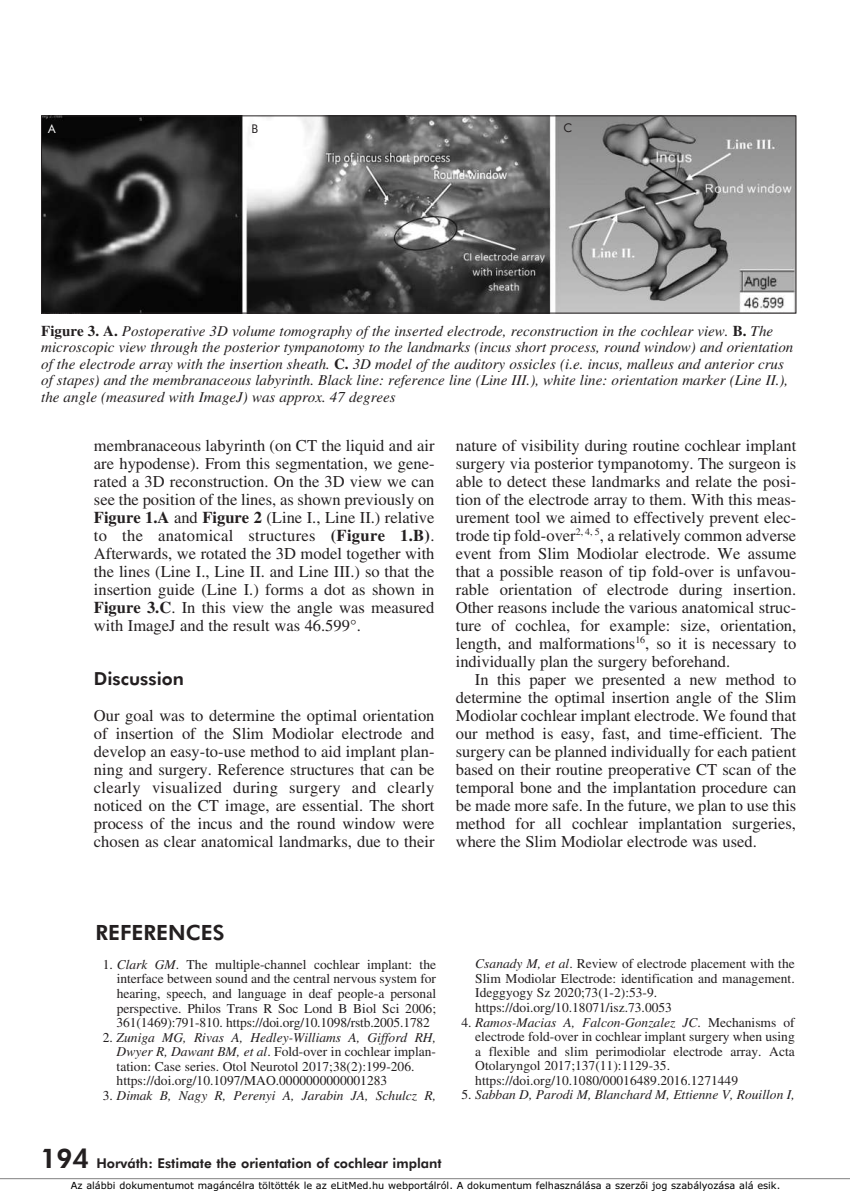
<style>
.page{position:relative;width:851px;height:1192px;background:#fff}
.page>*{position:absolute;margin:0;border:0;box-sizing:border-box;transform-origin:0 0}
.t1{font:21px "Futura Heavy HBT";color:#231f20}
.t2{font:18px "Futura Heavy HBT";color:#231f20}
.t3{font:16.5px/18px "Hu Times Roman";color:#231f20;text-align:justify}
.t4{font:15px/16.5px "Hu Times Italic";color:#231f20}
.t5{font:13.5px/14.5px "Hu Times Roman";color:#231f20}
.t6{font:13.5px "Hu Times Italic";color:#231f20}
.t7{font:13.5px "Futura Heavy HBT";color:#231f20}
.t8{font:12px "Futura Book HBT";color:#231f20}
.t9{font:12px "Futura Book HBT";color:#fff}
.t10{font:9.75px "TT3610 O00";color:#000}
.s1{font-family:"Hu Times Bold"}
.s2{font-family:"Hu Times Italic"}
.s3{font-family:"Hu Times Roman"}
.s4{font-size:27px}
.s5{font-family:"Gill";font-size:11.7px}
</style>
<div class="page">
<img style="left:43px;top:117px;width:750px;height:194px">
<div style="left:41px;top:115px;width:754px;height:198px;border:1px solid #231f20"></div>
<hr style="left:0;top:1177px;width:849px;height:1px;background:#808080">
<p class="t9" style="left:48px;top:122px;width:9px">A</p>
<p class="t8" style="left:251px;top:122px;width:8px">B</p>
<p class="t8" style="left:563px;top:121px;width:10px">C</p>
<p class="t4" style="left:41px;top:324px;width:753px"><span class="s1">Figure 3. A.</span> Postoperative 3D volume tomography of the inserted electrode, reconstruction in the cochlear view. <span class="s1">B.</span> The microscopic view through the posterior tympanotomy to the landmarks (incus short process, round window) and orientation of the electrode array with the insertion sheath. <span class="s1">C.</span> 3D model of the auditory ossicles (i.e. incus, malleus and anterior crus of stapes) and the membranaceous labyrinth. Black line: reference line (Line III.), white line: orientation marker (Line II.), the angle (measured with ImageJ) was approx. 47 degrees</p>
<p class="t3" style="left:94px;top:437px;width:342px">membranaceous labyrinth (on CT the liquid and air are hypodense). From this segmentation, we gene - ra ted a 3D reconstruction. On the 3D view we can see the position of the lines, as shown previously on <span class="s1">Figure 1.A</span> and <span class="s1">Figure 2</span> (Line I., Line II.) relative to the anatomical structures <span class="s1">(Figure 1.B)</span>.<br>Afterwards, we rotated the 3D model together with the lines (Line I., Line II. and Line III.) so that the insertion guide (Line I.) forms a dot as shown in <span class="s1">Figure 3.C</span>. In this view the angle was measured with ImageJ and the result was 46.599°.</p>
<p class="t2" style="left:94px;top:668px;width:91px">Discussion</p>
<p class="t3" style="left:94px;top:707px;width:342px">Our goal was to determine the optimal orientation of insertion of the Slim Modiolar electrode and develop an easy-to-use method to aid implant plan&shy;ning and surgery. Reference structures that can be clearly visualized during surgery and clearly noticed on the CT image, are essential. The short process of the incus and the round window were chosen as clear anatomical landmarks, due to their</p>
<p class="t3" style="left:455px;top:437px;width:342px">nature of visibility during routine cochlear implant surgery via posterior tympanotomy. The surgeon is able to detect these landmarks and relate the posi&shy;tion of the electrode array to them. With this meas&shy;urement tool we aimed to effectively prevent elec&shy;trode tip fold-over<sup>2,</sup> <sup>4,</sup> <sup>5</sup>, a relatively common adverse event from Slim Modiolar electrode. We assume that a possible reason of tip fold-over is un fa vou - rable orientation of electrode during insertion.<br>Other reasons include the various anatomical struc&shy;ture of cochlea, for example: size, orientation, length, and malformations<sup>16</sup>, so it is necessary to individually plan the surgery beforehand.</p>
<p class="t3" style="left:455px;top:671px;width:342px;text-indent:19px">In this paper we presented a new method to determine the optimal insertion angle of the Slim Modiolar cochlear implant electrode. We found that our method is easy, fast, and time-efficient. The surgery can be planned individually for each patient based on their routine preoperative CT scan of the temporal bone and the implantation procedure can be made more safe. In the future, we plan to use this method for all cochlear implantation surgeries, where the Slim Modiolar electrode was used.</p>
<p class="t1" style="left:95px;top:920px;width:131px">REFERENCES</p>
<p class="t5" style="left:117px;top:958px;width:321px;text-align:justify;text-indent:-14px">1. <span class="s2">Clark GM</span>. The multiple-channel cochlear implant: the interface between sound and the central nervous system for hearing, speech, and language in deaf people-a personal perspective. Philos Trans R Soc Lond B Biol Sci 2006; 361(1469):791-810. https://doi.org/10.1098/rstb.2005.1782</p>
<p class="t6" style="left:103px;top:1032px;width:334px"><span class="s3">2.</span> Zuniga MG, Rivas A, Hedley-Williams A, Gifford RH,</p>
<p class="t5" style="left:116px;top:1045px;width:321px"><span class="s2">Dwyer R, Dawant BM, et al</span>. Fold-over in cochlear implan&shy;tation: Case series. Otol Neurotol 2017;38(2):199-206. https://doi.org/10.1097/MAO.0000000000001283</p>
<p class="t6" style="left:103px;top:1090px;width:334px"><span class="s3">3.</span> Dimak B, Nagy R, Perenyi A, Jarabin JA, Schulcz R,</p>
<p class="t7" style="left:40px;top:1155px;width:403px"><span class="s4">194</span> Horváth: Estimate the orientation of cochlear implant</p>
<p class="t5" style="left:475px;top:957px;width:321px"><span class="s2">Csanady M, et al</span>. Review of electrode placement with the Slim Modiolar Electrode: identification and management.<br>Ideggyogy Sz 2020;73(1-2):53-9. https://doi.org/10.18071/isz.73.0053</p>
<p class="t6" style="left:461px;top:1017px;width:334px"><span class="s3">4.</span> Ramos-Macias A, Falcon-Gonzalez JC<span class="s3">. Mechanisms of</span></p>
<p class="t5" style="left:475px;top:1030px;width:321px">electrode fold-over in cochlear implant surgery when using a flexible and slim perimodiolar electrode array. Acta Otolaryngol 2017;137(11):1129-35. https://doi.org/10.1080/00016489.2016.1271449</p>
<p class="t6" style="left:461px;top:1089px;width:334px"><span class="s3">5.</span> Sabban D, Parodi M, Blanchard M, Ettienne V, Rouillon I,</p>
<p class="t10" style="left:71px;top:1181px;width:710px">Az alábbi dokumentumot magáncélra töltötték le az eLitMed.hu webportálról. A dokumentum felhasználása a szerz<span class="s5">ô</span>i jog szabályozása alá esik.</p>
</div>
